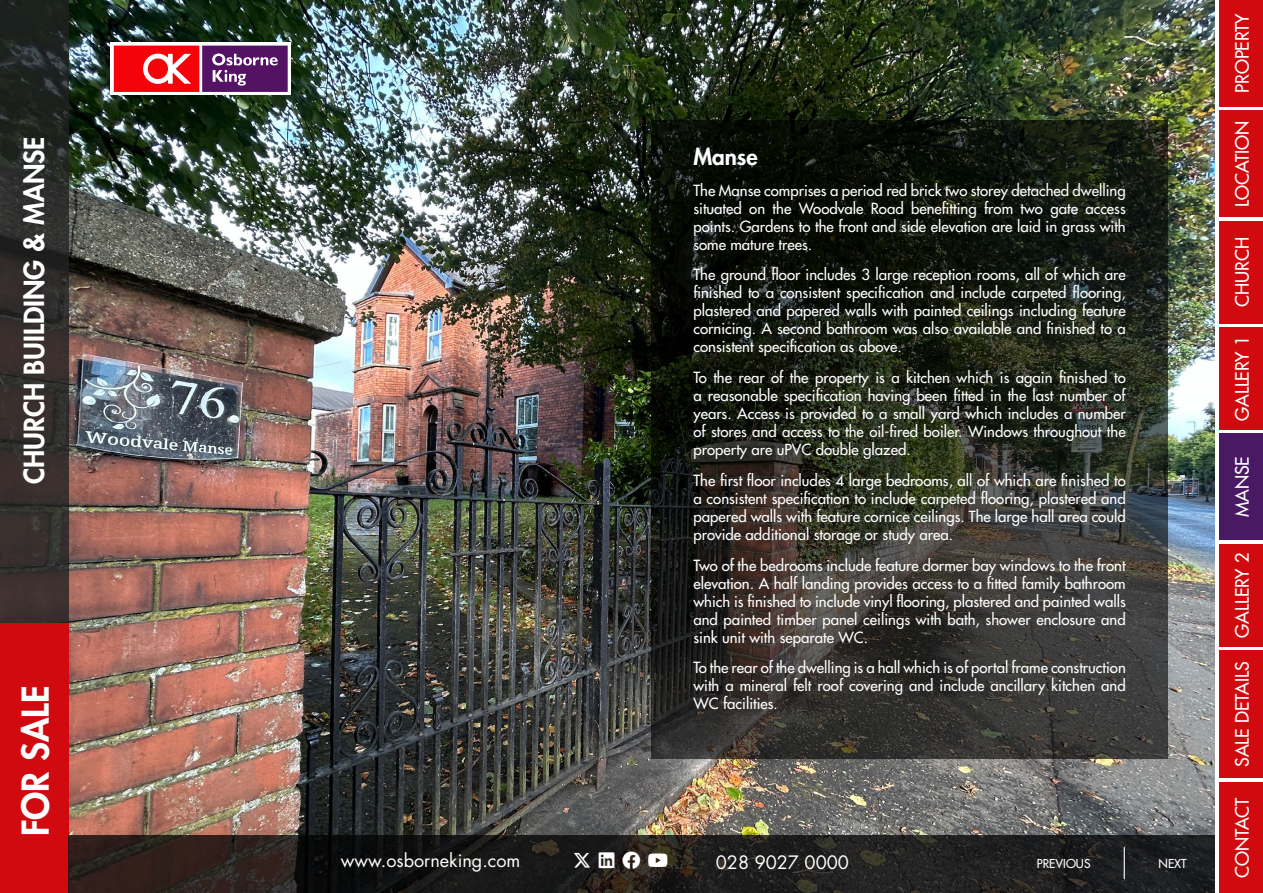
<style>
.page{position:relative;width:1263px;height:893px;background:#fff}
.page>*{position:absolute;margin:0;border:0;box-sizing:border-box;transform-origin:0 0}
.t1{font:800 36px "Futura Std";color:#fff}
.t2{font:800 27px "Futura Std";color:#fff}
.t3{font:800 22.5px "Futura Std";color:#fff}
.t4{font:500 18px "Futura Std";color:#fff}
.t5{font:18px "Futura Std";color:#fff}
.t6{font:18px "Font Awesome 6 Brands";color:#fff}
.t7{font:500 15px/18px "Futura Std";color:#fff;text-align:justify}
.t8{font:500 12px "Futura Std";color:#fff}
</style>
<div class="page">
<img style="left:68px;top:0;width:1147px;height:835px">
<div style="left:1219px;top:0;width:44px;height:106px;background:#d10a10"></div>
<div style="left:1219px;top:111px;width:44px;height:106px;background:#d10a10"></div>
<div style="left:1219px;top:221px;width:44px;height:102px;background:#d10a10"></div>
<div style="left:1219px;top:651px;width:44px;height:127px;background:#d10a10"></div>
<div style="left:1219px;top:782px;width:44px;height:111px;background:#d10a10"></div>
<svg style="left:0;top:0;width:68px;height:623px;background:#2e2c2a"></svg>
<div style="left:0;top:623px;width:68px;height:270px;background:#d10a10"></div>
<svg style="left:111px;top:43px;width:180px;height:52px"></svg>
<svg style="left:114px;top:46px;width:174px;height:46px;background:#b13157"></svg>
<div style="left:1219px;top:327px;width:44px;height:102px;background:#d10a10"></div>
<div style="left:1219px;top:544px;width:44px;height:102px;background:#d10a10"></div>
<div style="left:1219px;top:434px;width:44px;height:106px;background:#4a1963"></div>
<svg style="left:651px;top:120px;width:517px;height:638px;background:#24261f"></svg>
<svg style="left:68px;top:835px;width:1147px;height:58px;background:#201d1c"></svg>
<hr style="left:1124px;top:847px;width:1px;height:32px;background:#fff">
<svg style="left:574px;top:853px;width:16px;height:15px"></svg>
<svg style="left:623px;top:852px;width:17px;height:17px"></svg>
<svg style="left:648px;top:854px;width:19px;height:13px"></svg>
<svg style="left:599px;top:853px;width:16px;height:16px"></svg>
<h2 class="t2" style="left:17px;top:484px;width:350px;rotate:-90deg">CHURCH BUILDING &amp; MANSE</h2>
<h1 class="t1" style="left:13px;top:836px;width:152px;rotate:-90deg">FOR SALE</h1>
<h3 class="t3" style="left:693px;top:142px;width:66px">Manse</h3>
<p class="t7" style="left:693px;top:181px;width:434px">The Manse comprises a period red brick two storey detached dwelling situated on the Woodvale Road benefitting from two gate access points. Gardens to the front and side elevation are laid in grass with some mature trees.</p>
<p class="t7" style="left:693px;top:266px;width:434px">The ground floor includes 3 large reception rooms, all of which are finished to a consistent specification and include carpeted flooring, plastered and papered walls with painted ceilings including feature cornicing. A second bathroom was also available and finished to a consistent specification as above.</p>
<p class="t7" style="left:693px;top:369px;width:434px">To the rear of the property is a kitchen which is again finished to a reasonable specification having been fitted in the last number of years. Access is provided to a small yard which includes a number of stores and access to the oil-fired boiler. Windows throughout the property are uPVC double glazed.</p>
<p class="t7" style="left:693px;top:471px;width:434px">The first floor includes 4 large bedrooms, all of which are finished to a consistent specification to include carpeted flooring, plastered and papered walls with feature cornice ceilings. The large hall area could provide additional storage or study area.</p>
<p class="t7" style="left:693px;top:556px;width:434px">Two of the bedrooms include feature dormer bay windows to the front elevation. A half landing provides access to a fitted family bathroom which is finished to include vinyl flooring, plastered and painted walls and painted timber panel ceilings with bath, shower enclosure and sink unit with separate WC.</p>
<p class="t7" style="left:693px;top:659px;width:434px">To the rear of the dwelling is a hall which is of portal frame construction with a mineral felt roof covering and include ancillary kitchen and WC facilities.</p>
<p class="t5" style="left:341px;top:849px;width:181px">www.osborneking.com</p>
<p class="t6" style="left:648px;top:852px;width:22px">□◆▼◆</p>
<p class="t5" style="left:716px;top:851px;width:135px">028 9027 0000</p>
<p class="t8" style="left:1037px;top:856px;width:55px">PREVIOUS</p>
<p class="t8" style="left:1158px;top:856px;width:30px">NEXT</p>
<p class="t4" style="left:1231px;top:93px;width:82px;rotate:-90deg">PROPERTY</p>
<p class="t4" style="left:1231px;top:207px;width:88px;rotate:-90deg">LOCATION</p>
<p class="t4" style="left:1231px;top:307px;width:71px;rotate:-90deg">CHURCH</p>
<p class="t4" style="left:1231px;top:421px;width:87px;rotate:-90deg">GALLERY 1</p>
<p class="t4" style="left:1231px;top:517px;width:63px;rotate:-90deg">MANSE</p>
<p class="t4" style="left:1231px;top:638px;width:87px;rotate:-90deg">GALLERY 2</p>
<p class="t4" style="left:1231px;top:767px;width:107px;rotate:-90deg">SALE DETAILS</p>
<p class="t4" style="left:1231px;top:878px;width:82px;rotate:-90deg">CONTACT</p>
</div>
